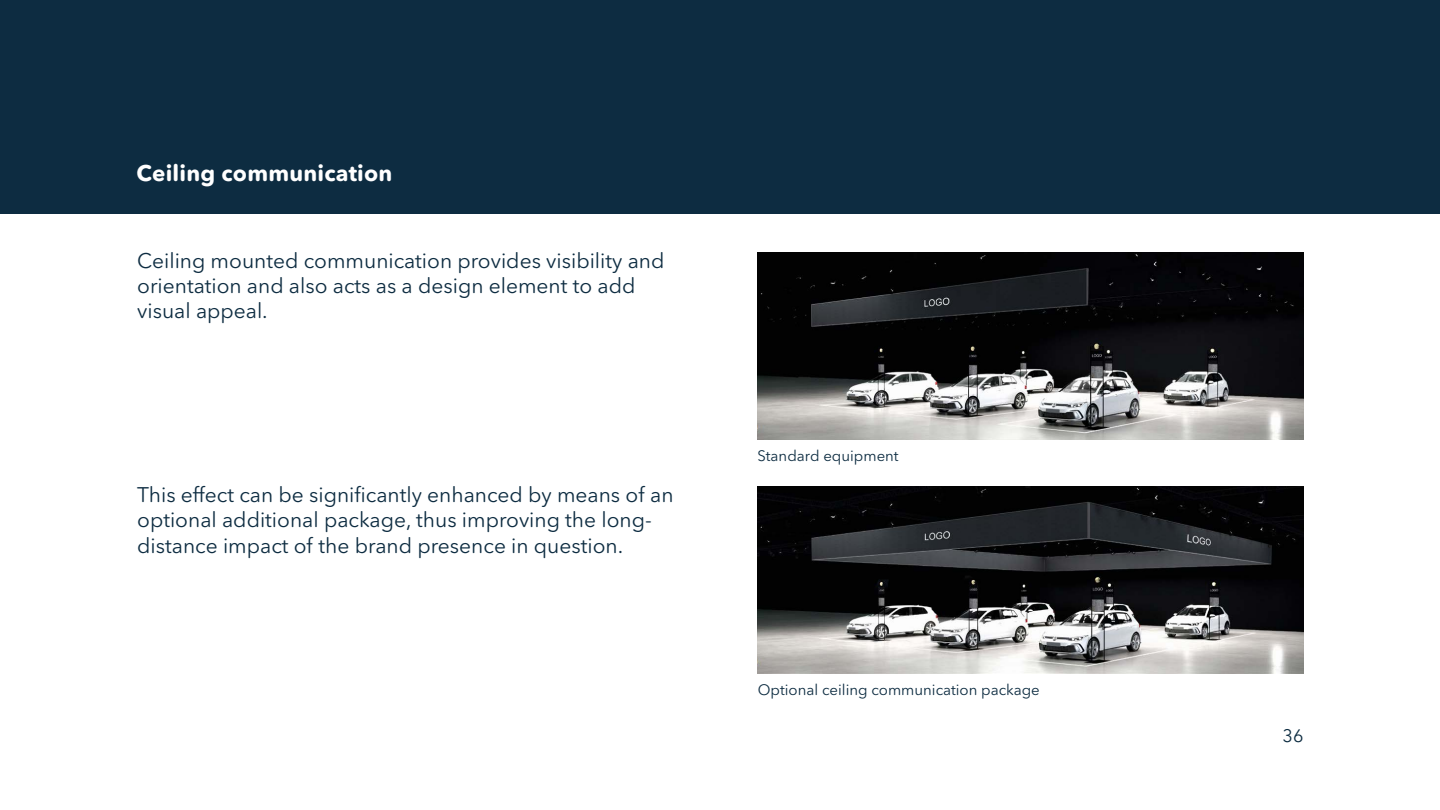
<style>
.page{position:relative;width:1440px;height:810px;background:#fff}
.page>*{position:absolute;margin:0;border:0;box-sizing:border-box;transform-origin:0 0}
.t1{font:700 22.5px "Avenir Next Rounded Pro";letter-spacing:.01em;color:#fff}
.t2{font:21px/25.2px "Avenir Next Rounded Pro";color:#0d2c41}
.t3{font:18px "Avenir Next Rounded Pro";color:#0d2c41}
.t4{font:15px "Avenir Next Rounded Pro";color:#0d2c41}
</style>
<div class="page">
<div style="left:0;top:0;width:1440px;height:214px;background:#0d2c41"></div>
<img style="left:758px;top:252px;width:546px;height:187px">
<img style="left:758px;top:486px;width:546px;height:187px">
<p class="t1" style="left:136px;top:159px;width:258px">Ceiling communication</p>
<p class="t2" style="left:137px;top:248px;width:529px">Ceiling mounted communication provides visibility and orientation and also acts as a design element to add visual appeal.</p>
<p class="t2" style="left:137px;top:482px;width:538px">This effect can be significantly enhanced by means of an optional additional package, thus improving the long&shy;distance impact of the brand presence in question.</p>
<p class="t4" style="left:758px;top:447px;width:143px">Standard equipment</p>
<p class="t4" style="left:758px;top:681px;width:283px">Optional ceiling communication package</p>
<p class="t3" style="left:1283px;top:725px;width:22px">36</p>
</div>
